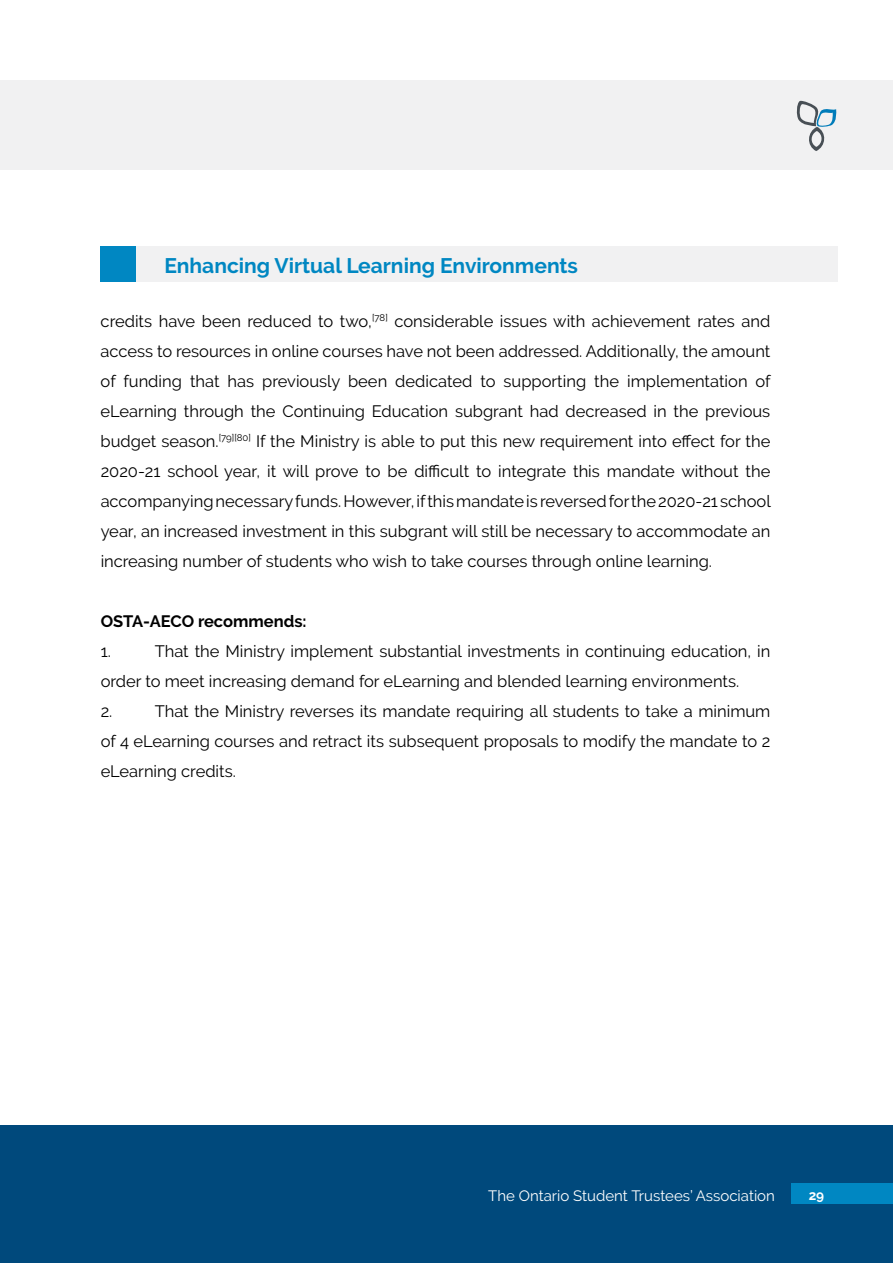
<style>
.page{position:relative;width:893px;height:1263px;background:#fff}
.page>*{position:absolute;margin:0;border:0;box-sizing:border-box;transform-origin:0 0}
.t1{font:700 21px "Raleway";color:#0087c2}
.t2{font:16.5px/30px "Raleway";color:#000;text-align:justify}
.t3{font:700 16.5px "Raleway";color:#000}
.t4{font:15px "Raleway";color:#fff}
.t5{font:700 13.5px "Raleway";color:#fff}
</style>
<div class="page">
<div style="left:0;top:1125px;width:893px;height:138px;background:#00497c"></div>
<div style="left:0;top:80px;width:893px;height:89px;background:#f1f1f2"></div>
<div style="left:791px;top:1183px;width:102px;height:21px;background:#0087c2"></div>
<svg style="left:796px;top:100px;width:41px;height:51px"></svg>
<div style="left:101px;top:246px;width:736px;height:35px;background:#f1f1f2"></div>
<div style="left:101px;top:246px;width:35px;height:35px;background:#0087c2"></div>
<p class="t1" style="left:164px;top:254px;width:415px">Enhancing Virtual Learning Environments</p>
<p class="t2" style="left:101px;top:306px;width:672px">credits have been reduced to two,<sup>[78]</sup> considerable issues with achievement rates and access to resources in online courses have not been addressed. Additionally, the amount of funding that has previously been dedicated to supporting the implementation of eLearning through the Continuing Education subgrant had decreased in the previous budget season.<sup>[79][80]</sup> If the Ministry is able to put this new requirement into effect for the 2020-21 school year, it will prove to be difficult to integrate this mandate without the accompanying necessary funds. However, if this mandate is reversed for the 2020-21 school year, an increased investment in this subgrant will still be necessary to accommodate an increasing number of students who wish to take courses through online learning.</p>
<p class="t3" style="left:101px;top:611px;width:208px">OSTA-AECO recommends:</p>
<p class="t2" style="left:101px;top:636px;width:12px">1.</p>
<p class="t2" style="left:101px;top:636px;width:671px;text-align:left;text-indent:54px">That the Ministry implement substantial investments in continuing education, in order to meet increasing demand for eLearning and blended learning environments.<br>2.</p>
<p class="t2" style="left:101px;top:696px;width:671px;text-indent:54px">That the Ministry reverses its mandate requiring all students to take a minimum of 4 eLearning courses and retract its subsequent proposals to modify the mandate to 2 eLearning credits.</p>
<p class="t4" style="left:488px;top:1187px;width:288px">The Ontario Student Trustees’ Association</p>
<p class="t5" style="left:809px;top:1188px;width:17px">29</p>
</div>
